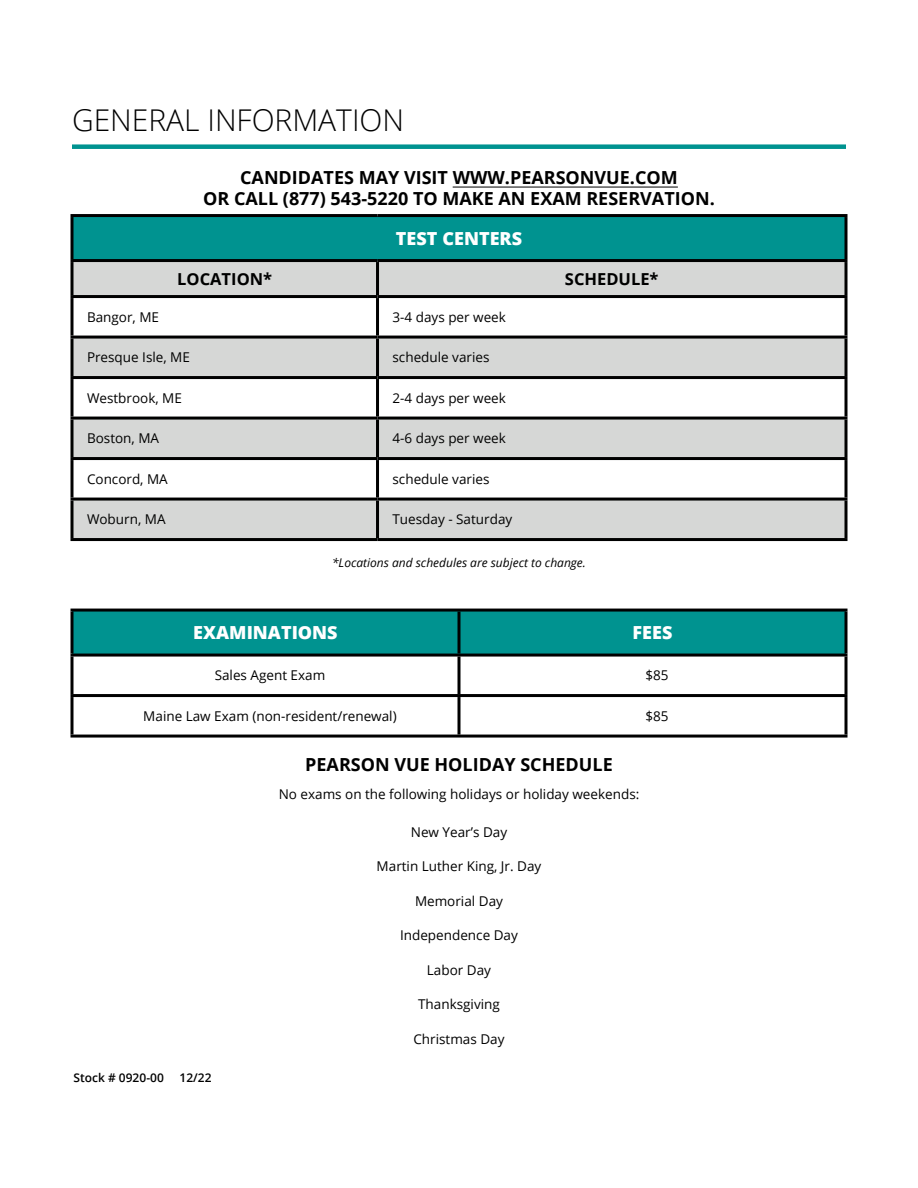
<style>
.page{position:relative;width:918px;height:1188px;background:#fff}
.page>*{position:absolute;margin:0;border:0;box-sizing:border-box;transform-origin:0 0}
.MAIN_HEAD{font:300 30px "Open Sans";color:#000}
.A_Head{font:700 18px/21px "Open Sans";color:#000;text-align:center}
.Table_Head{font:800 18px "Open Sans";color:#fff}
.Table_Head-2{font:700 16.5px "Open Sans";color:#000}
.table_body{font:13.5px "Open Sans";color:#000}
.A_Head-2{font:13.5px "Open Sans";color:#000}
.table_footnote{font:italic 12px "Open Sans";color:#000}
.t1{font:600 12px "Open Sans";color:#000}
</style>
<div class="page">
<div style="left:72px;top:144px;width:774px;height:5px;background:#009390"></div>
<hr style="left:453px;top:187px;width:225px;height:1px;background:#000">
<div style="left:72px;top:216px;width:774px;height:45px;background:#009390"></div>
<div style="left:74px;top:262px;width:770px;height:33px;background:#d6d7d6"></div>
<svg style="left:74px;top:298px;width:302px;height:38px"></svg>
<svg style="left:379px;top:298px;width:465px;height:38px"></svg>
<svg style="left:74px;top:339px;width:770px;height:199px;fill:#d6d7d6"></svg>
<hr style="left:70px;top:214px;width:308px;height:3px;background:#000">
<svg style="left:70px;top:217px;width:4px;height:42px"></svg>
<hr style="left:378px;top:214px;width:470px;height:3px;background:#000">
<svg style="left:844px;top:217px;width:4px;height:42px"></svg>
<hr style="left:70px;top:259px;width:308px;height:3px;background:#000">
<svg style="left:70px;top:262px;width:4px;height:33px"></svg>
<hr style="left:378px;top:259px;width:470px;height:3px;background:#000">
<hr style="left:376px;top:262px;width:3px;height:33px;background:#000">
<svg style="left:844px;top:262px;width:4px;height:33px"></svg>
<hr style="left:70px;top:295px;width:308px;height:3px;background:#000">
<svg style="left:70px;top:298px;width:4px;height:38px"></svg>
<hr style="left:378px;top:295px;width:470px;height:3px;background:#000">
<hr style="left:376px;top:298px;width:3px;height:38px;background:#000">
<svg style="left:844px;top:298px;width:4px;height:38px"></svg>
<hr style="left:70px;top:336px;width:308px;height:3px;background:#000">
<svg style="left:70px;top:339px;width:4px;height:37px"></svg>
<hr style="left:378px;top:336px;width:470px;height:3px;background:#000">
<hr style="left:376px;top:339px;width:3px;height:37px;background:#000">
<svg style="left:844px;top:339px;width:4px;height:37px"></svg>
<hr style="left:70px;top:376px;width:308px;height:3px;background:#000">
<svg style="left:70px;top:379px;width:4px;height:38px"></svg>
<hr style="left:378px;top:376px;width:470px;height:3px;background:#000">
<hr style="left:376px;top:379px;width:3px;height:38px;background:#000">
<svg style="left:844px;top:379px;width:4px;height:38px"></svg>
<hr style="left:70px;top:417px;width:308px;height:3px;background:#000">
<svg style="left:70px;top:420px;width:4px;height:37px"></svg>
<hr style="left:378px;top:417px;width:470px;height:3px;background:#000">
<hr style="left:376px;top:420px;width:3px;height:37px;background:#000">
<svg style="left:844px;top:420px;width:4px;height:37px"></svg>
<hr style="left:70px;top:457px;width:308px;height:3px;background:#000">
<svg style="left:70px;top:460px;width:4px;height:38px"></svg>
<hr style="left:378px;top:457px;width:470px;height:3px;background:#000">
<hr style="left:376px;top:460px;width:3px;height:38px;background:#000">
<svg style="left:844px;top:460px;width:4px;height:38px"></svg>
<hr style="left:70px;top:498px;width:308px;height:3px;background:#000">
<svg style="left:70px;top:501px;width:4px;height:37px"></svg>
<hr style="left:378px;top:498px;width:470px;height:3px;background:#000">
<hr style="left:376px;top:501px;width:3px;height:37px;background:#000">
<svg style="left:844px;top:501px;width:4px;height:37px"></svg>
<hr style="left:70px;top:538px;width:308px;height:3px;background:#000">
<hr style="left:378px;top:538px;width:470px;height:3px;background:#000">
<div style="left:74px;top:612px;width:770px;height:42px;background:#009390"></div>
<svg style="left:74px;top:657px;width:770px;height:78px"></svg>
<hr style="left:70px;top:609px;width:389px;height:3px;background:#000">
<svg style="left:70px;top:612px;width:4px;height:42px"></svg>
<hr style="left:459px;top:609px;width:389px;height:3px;background:#000">
<hr style="left:458px;top:612px;width:2px;height:42px;background:#000">
<svg style="left:844px;top:612px;width:4px;height:42px"></svg>
<hr style="left:70px;top:654px;width:389px;height:3px;background:#000">
<svg style="left:70px;top:657px;width:4px;height:37px"></svg>
<hr style="left:459px;top:654px;width:389px;height:3px;background:#000">
<hr style="left:458px;top:657px;width:2px;height:37px;background:#000">
<svg style="left:844px;top:657px;width:4px;height:37px"></svg>
<hr style="left:70px;top:694px;width:389px;height:3px;background:#000">
<svg style="left:70px;top:697px;width:4px;height:38px"></svg>
<hr style="left:459px;top:694px;width:389px;height:3px;background:#000">
<hr style="left:458px;top:697px;width:2px;height:38px;background:#000">
<svg style="left:844px;top:697px;width:4px;height:38px"></svg>
<hr style="left:70px;top:735px;width:389px;height:3px;background:#000">
<hr style="left:459px;top:735px;width:389px;height:3px;background:#000">
<p class="MAIN_HEAD" style="left:72px;top:100px;width:334px">GENERAL INFORMATION</p>
<p class="A_Head" style="left:203px;top:167px;width:513px">CANDIDATES MAY VISIT WWW.PEARSONVUE.COM<br>OR CALL (877) 543-5220 TO MAKE AN EXAM RESERVATION.</p>
<p class="Table_Head" style="left:396px;top:225px;width:128px">TEST CENTERS</p>
<p class="Table_Head-2" style="left:177px;top:267px;width:96px">LOCATION*</p>
<p class="Table_Head-2" style="left:565px;top:267px;width:95px">SCHEDULE*</p>
<p class="table_body" style="left:87px;top:308px;width:74px">Bangor, ME</p>
<p class="table_body" style="left:393px;top:308px;width:115px">3-4 days per week</p>
<p class="table_body" style="left:87px;top:348px;width:105px">Presque Isle, ME</p>
<p class="table_body" style="left:393px;top:348px;width:98px">schedule varies</p>
<p class="table_body" style="left:87px;top:389px;width:96px">Westbrook, ME</p>
<p class="table_body" style="left:393px;top:389px;width:115px">2-4 days per week</p>
<p class="table_body" style="left:87px;top:429px;width:74px">Boston, MA</p>
<p class="table_body" style="left:393px;top:429px;width:115px">4-6 days per week</p>
<p class="table_body" style="left:87px;top:470px;width:82px">Concord, MA</p>
<p class="table_body" style="left:393px;top:470px;width:98px">schedule varies</p>
<p class="table_body" style="left:87px;top:510px;width:80px">Woburn, MA</p>
<p class="table_body" style="left:393px;top:510px;width:121px">Tuesday - Saturday</p>
<p class="table_footnote" style="left:332px;top:555px;width:255px">*Locations and schedules are subject to change.</p>
<p class="Table_Head" style="left:193px;top:619px;width:146px">EXAMINATIONS</p>
<p class="Table_Head" style="left:633px;top:619px;width:41px">FEES</p>
<p class="table_body" style="left:215px;top:666px;width:112px">Sales Agent Exam</p>
<p class="table_body" style="left:645px;top:666px;width:25px">$85</p>
<p class="table_body" style="left:143px;top:707px;width:255px">Maine Law Exam (non-resident/renewal)</p>
<p class="table_body" style="left:645px;top:707px;width:25px">$85</p>
<p class="A_Head" style="left:305px;top:753px;width:309px">PEARSON VUE HOLIDAY SCHEDULE</p>
<p class="A_Head-2" style="left:279px;top:785px;width:362px">No exams on the following holidays or holiday weekends:</p>
<p class="table_body" style="left:411px;top:822px;width:98px">New Year’s Day</p>
<p class="table_body" style="left:377px;top:857px;width:166px">Martin Luther King, Jr. Day</p>
<p class="table_body" style="left:415px;top:891px;width:89px">Memorial Day</p>
<p class="table_body" style="left:400px;top:926px;width:119px">Independence Day</p>
<p class="table_body" style="left:427px;top:960px;width:66px">Labor Day</p>
<p class="table_body" style="left:418px;top:995px;width:83px">Thanksgiving</p>
<p class="table_body" style="left:413px;top:1029px;width:93px">Christmas Day</p>
<p class="t1" style="left:74px;top:1069px;width:92px">Stock # 0920-00</p>
<p class="t1" style="left:180px;top:1069px;width:34px">12/22</p>
</div>
